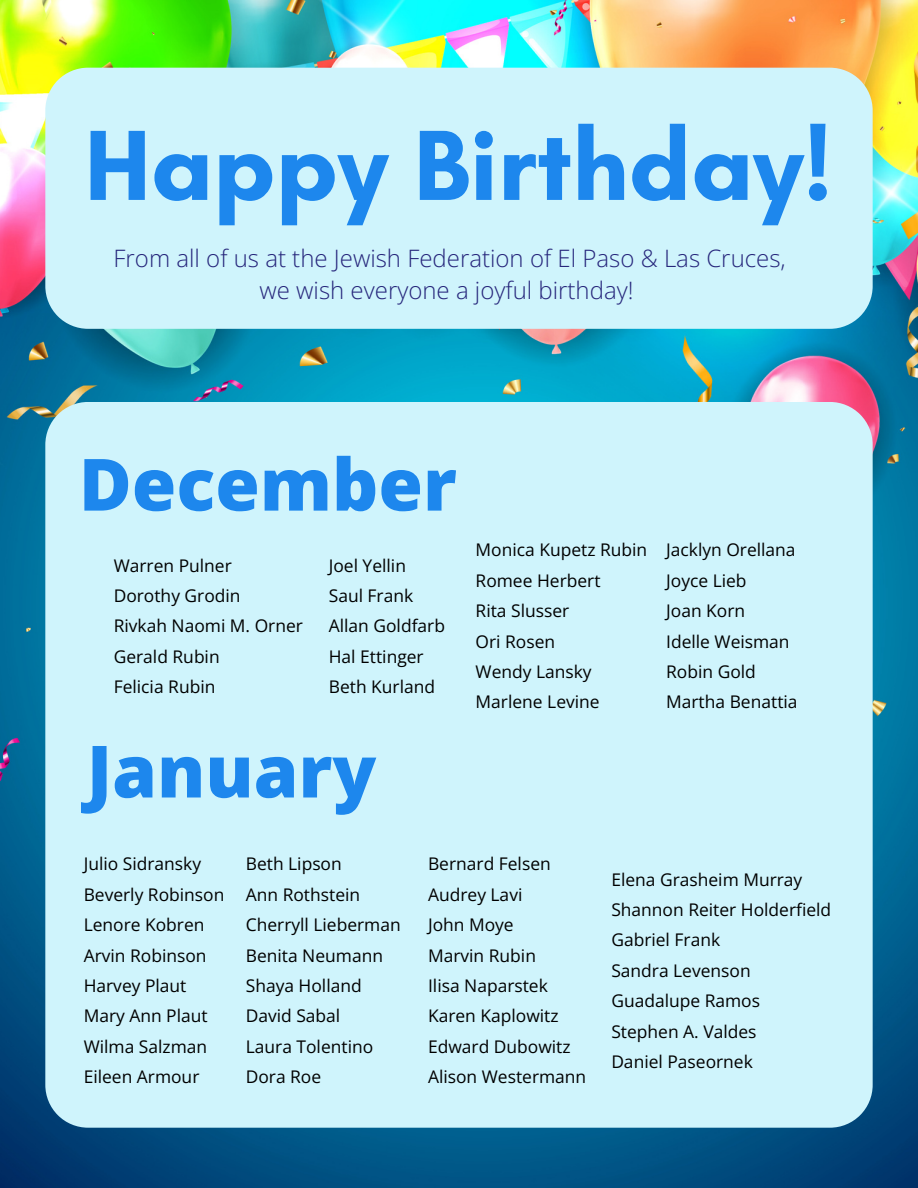
<style>
.page{position:relative;width:918px;height:1188px;background:#fff}
.page>*{position:absolute;margin:0;border:0;box-sizing:border-box;transform-origin:0 0}
.t1{font:700 101.55px "Glacial Indifference";color:#1d87ed}
.t2{font:800 72.15px "Open Sans";color:#1d87ed}
.t3{font:300 24px "Open Sans";color:#27277c}
.t4{font:17.4px "Open Sans";color:#000}
</style>
<div class="page">
<img style="left:0;top:0;width:918px;height:1188px">
<div style="left:45px;top:402px;width:828px;height:726px;background:#cff4fc"></div>
<div style="left:45px;top:68px;width:828px;height:261px;background:#cff4fc"></div>
<p class="t1" style="left:84px;top:103px;width:749px">Happy Birthday!</p>
<p class="t3" style="left:114px;top:241px;width:674px">From all of us at the Jewish Federation of El Paso &amp; Las Cruces,</p>
<p class="t3" style="left:260px;top:274px;width:375px">we wish everyone a joyful birthday!</p>
<p class="t2" style="left:79px;top:434px;width:379px">December</p>
<p class="t4" style="left:114px;top:553px;width:120px">Warren Pulner</p>
<p class="t4" style="left:114px;top:583px;width:128px">Dorothy Grodin</p>
<p class="t4" style="left:114px;top:614px;width:191px">Rivkah Naomi M. Orner</p>
<p class="t4" style="left:114px;top:644px;width:108px">Gerald Rubin</p>
<p class="t4" style="left:114px;top:674px;width:103px">Felicia Rubin</p>
<p class="t4" style="left:329px;top:553px;width:79px">Joel Yellin</p>
<p class="t4" style="left:329px;top:583px;width:86px">Saul Frank</p>
<p class="t4" style="left:329px;top:614px;width:118px">Allan Goldfarb</p>
<p class="t4" style="left:329px;top:644px;width:96px">Hal Ettinger</p>
<p class="t4" style="left:329px;top:674px;width:108px">Beth Kurland</p>
<p class="t2" style="left:87px;top:720px;width:291px">January</p>
<p class="t4" style="left:476px;top:538px;width:173px">Monica Kupetz Rubin</p>
<p class="t4" style="left:476px;top:568px;width:126px">Romee Herbert</p>
<p class="t4" style="left:476px;top:599px;width:95px">Rita Slusser</p>
<p class="t4" style="left:476px;top:629px;width:81px">Ori Rosen</p>
<p class="t4" style="left:476px;top:659px;width:118px">Wendy Lansky</p>
<p class="t4" style="left:476px;top:690px;width:126px">Marlene Levine</p>
<p class="t4" style="left:666px;top:538px;width:131px">Jacklyn Orellana</p>
<p class="t4" style="left:666px;top:568px;width:82px">Joyce Lieb</p>
<p class="t4" style="left:666px;top:599px;width:80px">Joan Korn</p>
<p class="t4" style="left:666px;top:629px;width:125px">Idelle Weisman</p>
<p class="t4" style="left:666px;top:659px;width:91px">Robin Gold</p>
<p class="t4" style="left:666px;top:690px;width:133px">Martha Benattia</p>
<p class="t4" style="left:84px;top:852px;width:119px">Julio Sidransky</p>
<p class="t4" style="left:84px;top:882px;width:142px">Beverly Robinson</p>
<p class="t4" style="left:84px;top:913px;width:122px">Lenore Kobren</p>
<p class="t4" style="left:84px;top:943px;width:124px">Arvin Robinson</p>
<p class="t4" style="left:84px;top:973px;width:104px">Harvey Plaut</p>
<p class="t4" style="left:84px;top:1004px;width:126px">Mary Ann Plaut</p>
<p class="t4" style="left:84px;top:1034px;width:125px">Wilma Salzman</p>
<p class="t4" style="left:84px;top:1065px;width:117px">Eileen Armour</p>
<p class="t4" style="left:246px;top:852px;width:98px">Beth Lipson</p>
<p class="t4" style="left:246px;top:882px;width:116px">Ann Rothstein</p>
<p class="t4" style="left:246px;top:913px;width:157px">Cherryll Lieberman</p>
<p class="t4" style="left:246px;top:943px;width:139px">Benita Neumann</p>
<p class="t4" style="left:246px;top:973px;width:117px">Shaya Holland</p>
<p class="t4" style="left:246px;top:1004px;width:96px">David Sabal</p>
<p class="t4" style="left:246px;top:1034px;width:129px">Laura Tolentino</p>
<p class="t4" style="left:246px;top:1065px;width:77px">Dora Roe</p>
<p class="t4" style="left:428px;top:852px;width:124px">Bernard Felsen</p>
<p class="t4" style="left:428px;top:882px;width:96px">Audrey Lavi</p>
<p class="t4" style="left:428px;top:913px;width:87px">John Moye</p>
<p class="t4" style="left:428px;top:943px;width:109px">Marvin Rubin</p>
<p class="t4" style="left:428px;top:973px;width:121px">Ilisa Naparstek</p>
<p class="t4" style="left:428px;top:1004px;width:132px">Karen Kaplowitz</p>
<p class="t4" style="left:428px;top:1034px;width:144px">Edward Dubowitz</p>
<p class="t4" style="left:428px;top:1065px;width:160px">Alison Westermann</p>
<p class="t4" style="left:611px;top:867px;width:193px">Elena Grasheim Murray</p>
<p class="t4" style="left:611px;top:897px;width:221px">Shannon Reiter Holderfield</p>
<p class="t4" style="left:611px;top:928px;width:110px">Gabriel Frank</p>
<p class="t4" style="left:611px;top:958px;width:141px">Sandra Levenson</p>
<p class="t4" style="left:611px;top:989px;width:150px">Guadalupe Ramos</p>
<p class="t4" style="left:611px;top:1019px;width:147px">Stephen A. Valdes</p>
<p class="t4" style="left:611px;top:1049px;width:143px">Daniel Paseornek</p>
</div>
